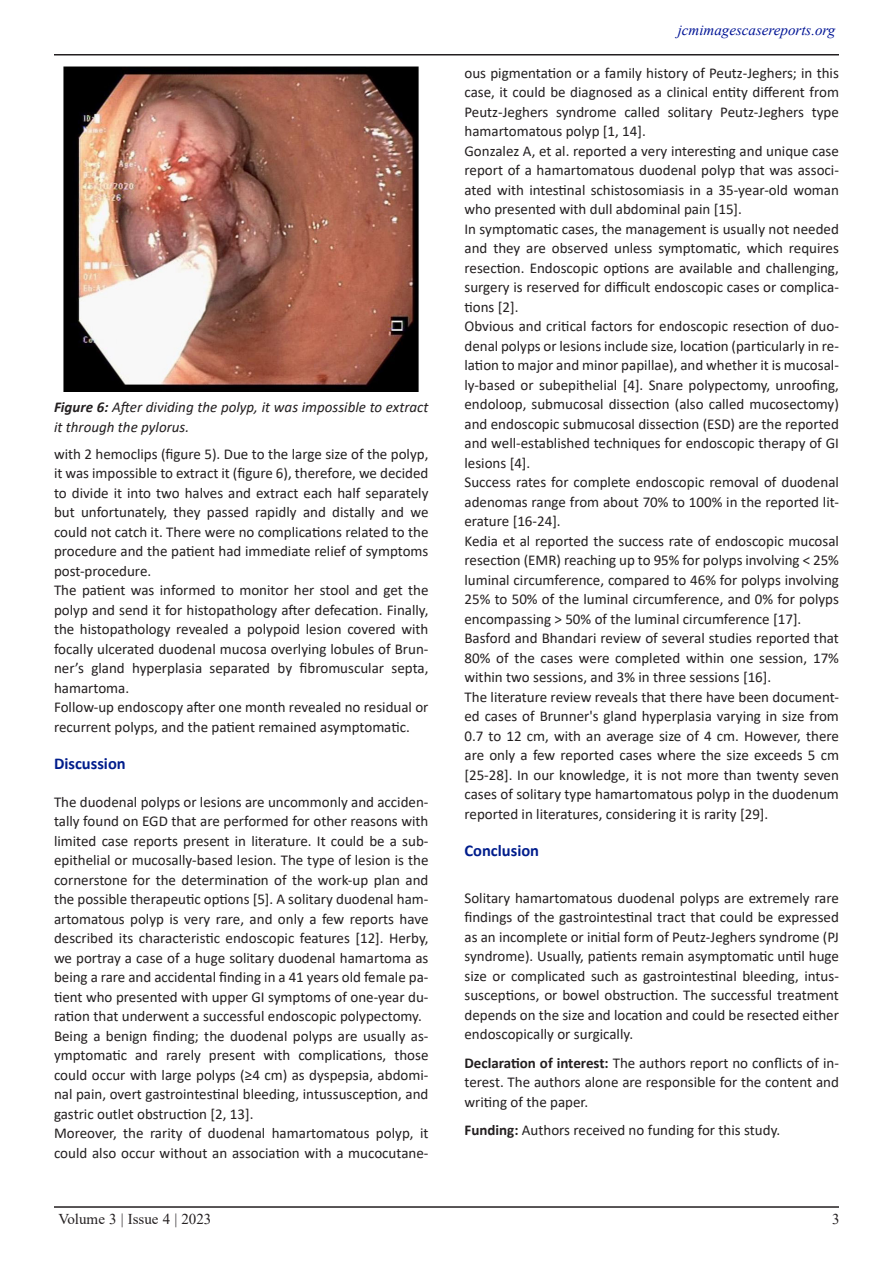
<style>
.page{position:relative;width:893px;height:1263px;background:#fff}
.page>*{position:absolute;margin:0;border:0;box-sizing:border-box;transform-origin:0 0}
.side_heading_new{font:700 16.5px "Calibri";color:#001d8c}
.Paragraph_Style_1{font:15px/19.5px "Calibri";color:#231f20;text-align:justify}
.fig_tittle{font:italic 15px/19.5px "Calibri";color:#231f20}
.t1{font:italic 15px "Times New Roman";color:#001495}
.t2{font:15px "Times New Roman";color:#231f20}
.s1{font-weight:700}
</style>
<div class="page">
<hr style="left:54px;top:54px;width:785px;height:2px;background:#231f20">
<hr style="left:54px;top:1206px;width:785px;height:2px;background:#231f20">
<img style="left:63px;top:66px;width:356px;height:326px">
<p class="fig_tittle" style="left:54px;top:397px;width:376px"><span class="s1">Figure 6:</span> After dividing the polyp, it was impossible to extract it through the pylorus.</p>
<p class="Paragraph_Style_1" style="left:54px;top:444px;width:376px">with 2 hemoclips (figure 5). Due to the large size of the polyp, it was impossible to extract it (figure 6), therefore, we decided to divide it into two halves and extract each half separately but unfortunately, they passed rapidly and distally and we could not catch it. There were no complications related to the procedure and the patient had immediate relief of symptoms post-procedure.</p>
<p class="Paragraph_Style_1" style="left:54px;top:580px;width:376px">The patient was informed to monitor her stool and get the polyp and send it for histopathology after defecation. Finally, the histopathology revealed a polypoid lesion covered with focally ulcerated duodenal mucosa overlying lobules of Brun&shy;ner’s gland hyperplasia separated by fibromuscular septa, hamartoma.</p>
<p class="Paragraph_Style_1" style="left:54px;top:697px;width:376px">Follow-up endoscopy after one month revealed no residual or recurrent polyps, and the patient remained asymptomatic.</p>
<p class="side_heading_new" style="left:54px;top:752px;width:73px">Discussion</p>
<p class="Paragraph_Style_1" style="left:54px;top:792px;width:376px">The duodenal polyps or lesions are uncommonly and acciden&shy;tally found on EGD that are performed for other reasons with limited case reports present in literature. It could be a sub&shy;epithelial or mucosally-based lesion. The type of lesion is the cornerstone for the determination of the work-up plan and the possible therapeutic options [5]. A solitary duodenal ham&shy;artomatous polyp is very rare, and only a few reports have described its characteristic endoscopic features [12]. Herby, we portray a case of a huge solitary duodenal hamartoma as being a rare and accidental finding in a 41 years old female pa&shy;tient who presented with upper GI symptoms of one-year du&shy;ration that underwent a successful endoscopic polypectomy.</p>
<p class="Paragraph_Style_1" style="left:54px;top:1026px;width:376px">Being a benign finding; the duodenal polyps are usually as&shy;ymptomatic and rarely present with complications, those could occur with large polyps (≥4 cm) as dyspepsia, abdomi&shy;nal pain, overt gastrointestinal bleeding, intussusception, and gastric outlet obstruction [2, 13].</p>
<p class="Paragraph_Style_1" style="left:54px;top:1123px;width:376px">Moreover, the rarity of duodenal hamartomatous polyp, it could also occur without an association with a mucocutane-</p>
<p class="t1" style="left:678px;top:20px;width:159px">jcmimagescasereports.org</p>
<p class="Paragraph_Style_1" style="left:464px;top:62px;width:376px">ous pigmentation or a family history of Peutz-Jeghers; in this case, it could be diagnosed as a clinical entity different from Peutz-Jeghers syndrome called solitary Peutz-Jeghers type hamartomatous polyp [1, 14].</p>
<p class="Paragraph_Style_1" style="left:464px;top:140px;width:376px">Gonzalez A, et al. reported a very interesting and unique case report of a hamartomatous duodenal polyp that was associ&shy;ated with intestinal schistosomiasis in a 35-year-old woman who presented with dull abdominal pain [15].</p>
<p class="Paragraph_Style_1" style="left:464px;top:218px;width:376px">In symptomatic cases, the management is usually not needed and they are observed unless symptomatic, which requires resection. Endoscopic options are available and challenging, surgery is reserved for difficult endoscopic cases or complica&shy;tions [2].</p>
<p class="Paragraph_Style_1" style="left:464px;top:316px;width:376px">Obvious and critical factors for endoscopic resection of duo&shy;denal polyps or lesions include size, location (particularly in re&shy;lation to major and minor papillae), and whether it is mucosal&shy;ly-based or subepithelial [4]. Snare polypectomy, unroofing, endoloop, submucosal dissection (also called mucosectomy) and endoscopic submucosal dissection (ESD) are the reported and well-established techniques for endoscopic therapy of GI lesions [4].</p>
<p class="Paragraph_Style_1" style="left:464px;top:472px;width:376px">Success rates for complete endoscopic removal of duodenal adenomas range from about 70% to 100% in the reported lit&shy;erature [16-24].</p>
<p class="Paragraph_Style_1" style="left:464px;top:530px;width:376px">Kedia et al reported the success rate of endoscopic mucosal resection (EMR) reaching up to 95% for polyps involving &lt; 25% luminal circumference, compared to 46% for polyps involving 25% to 50% of the luminal circumference, and 0% for polyps encompassing &gt; 50% of the luminal circumference [17].</p>
<p class="Paragraph_Style_1" style="left:464px;top:628px;width:376px">Basford and Bhandari review of several studies reported that 80% of the cases were completed within one session, 17% within two sessions, and 3% in three sessions [16].</p>
<p class="Paragraph_Style_1" style="left:464px;top:686px;width:376px">The literature review reveals that there have been document&shy;ed cases of Brunner's gland hyperplasia varying in size from 0.7 to 12 cm, with an average size of 4 cm. However, there are only a few reported cases where the size exceeds 5 cm [25-28]. In our knowledge, it is not more than twenty seven cases of solitary type hamartomatous polyp in the duodenum reported in literatures, considering it is rarity [29].</p>
<p class="side_heading_new" style="left:464px;top:839px;width:76px">Conclusion</p>
<p class="Paragraph_Style_1" style="left:464px;top:887px;width:376px">Solitary hamartomatous duodenal polyps are extremely rare findings of the gastrointestinal tract that could be expressed as an incomplete or initial form of Peutz-Jeghers syndrome (PJ syndrome). Usually, patients remain asymptomatic until huge size or complicated such as gastrointestinal bleeding, intus&shy;susceptions, or bowel obstruction. The successful treatment depends on the size and location and could be resected either endoscopically or surgically.</p>
<p class="Paragraph_Style_1" style="left:464px;top:1052px;width:376px"><span class="s1">Declaration of interest:</span> The authors report no conflicts of in&shy;terest. The authors alone are responsible for the content and writing of the paper.</p>
<p class="Paragraph_Style_1" style="left:464px;top:1120px;width:317px"><span class="s1">Funding:</span> Authors received no funding for this study.</p>
<p class="t2" style="left:59px;top:1208px;width:154px">Volume 3 | Issue 4 | 2023</p>
<p class="t2" style="left:832px;top:1208px;width:9px">3</p>
</div>
